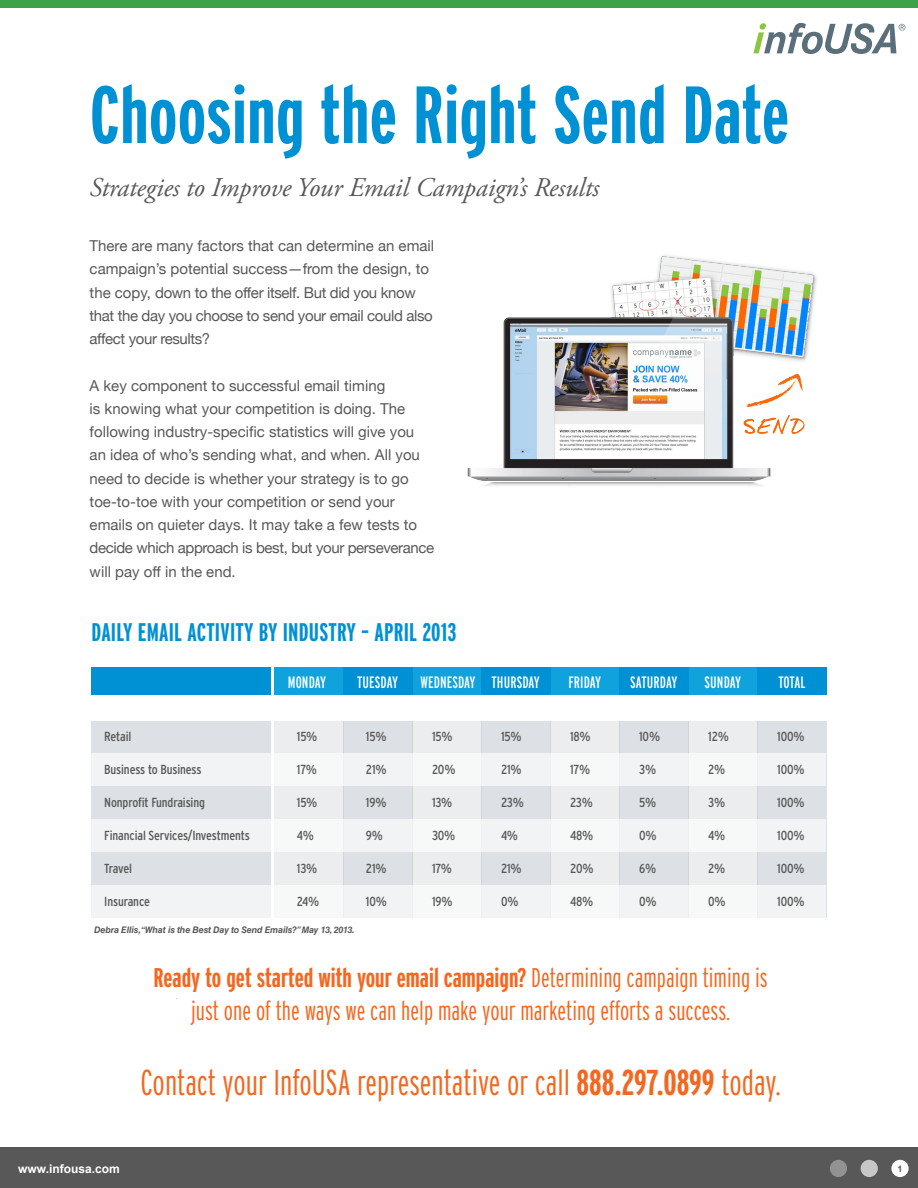
<style>
.page{position:relative;width:918px;height:1188px;background:#fff}
.page>*{position:absolute;margin:0;border:0;box-sizing:border-box;transform-origin:0 0}
.t1{font:700 extra-condensed 81px "Interstate";letter-spacing:.005em;color:#0090d4}
.t2{font:300 extra-condensed 36px "Interstate";color:#f36821}
.t3{font:300 extra-condensed 27px/33px "Interstate";color:#f36821;text-align:center}
.t4{font:italic 27px "Adobe Garamond Pro";letter-spacing:-.005em;color:#585858}
.t5{font:700 extra-condensed 25.5px "Interstate";letter-spacing:.01em;color:#0090d4}
.t6{font:extra-condensed 16.5px "Interstate";letter-spacing:.005em;color:#fff}
.t7{font:15px/23.2px "Helvetica Neue";color:#585858}
.t8{font:15px/23.2px "Helvetica Neue";letter-spacing:-.02em;color:#585858}
.t9{font:condensed 13.05px "Interstate";letter-spacing:-.01em;color:#585858}
.t10{font:700 12px "Arial";color:#fff}
.t11{font:italic 700 9px "Helvetica LT Std";letter-spacing:-.015em;color:#585858}
.t12{font:700 9px "Arial";color:#585858}
.s1{font-weight:700}
</style>
<div class="page">
<svg style="left:753px;top:23px;width:152px;height:31px"></svg>
<div style="left:92px;top:721px;width:179px;height:197px;background:#dde0e4"></div>
<div style="left:92px;top:668px;width:179px;height:27px;background:#0090d4"></div>
<div style="left:274px;top:721px;width:69px;height:197px;background:#ecedef"></div>
<div style="left:274px;top:668px;width:69px;height:27px;background:#0fa2dc"></div>
<div style="left:550px;top:721px;width:69px;height:197px;background:#ecedef"></div>
<div style="left:550px;top:668px;width:69px;height:27px;background:#0fa2dc"></div>
<div style="left:412px;top:721px;width:69px;height:197px;background:#ecedef"></div>
<div style="left:412px;top:668px;width:69px;height:27px;background:#0fa2dc"></div>
<div style="left:688px;top:721px;width:69px;height:197px;background:#ecedef"></div>
<div style="left:688px;top:668px;width:69px;height:27px;background:#0fa2dc"></div>
<div style="left:343px;top:721px;width:69px;height:197px;background:#dde0e4"></div>
<div style="left:343px;top:668px;width:69px;height:27px;background:#0090d4"></div>
<div style="left:619px;top:721px;width:69px;height:197px;background:#dde0e4"></div>
<div style="left:619px;top:668px;width:69px;height:27px;background:#0090d4"></div>
<div style="left:481px;top:721px;width:69px;height:197px;background:#dde0e4"></div>
<div style="left:481px;top:668px;width:69px;height:27px;background:#0090d4"></div>
<div style="left:757px;top:721px;width:69px;height:197px;background:#dde0e4"></div>
<div style="left:757px;top:668px;width:69px;height:27px;background:#0090d4"></div>
<div style="left:92px;top:819px;width:734px;height:33px;background:#f2f3f4"></div>
<div style="left:92px;top:753px;width:734px;height:33px;background:#f2f3f4"></div>
<div style="left:92px;top:885px;width:734px;height:33px;background:#f2f3f4"></div>
<div style="left:94px;top:1146px;width:373px;height:33px;background:#585858"></div>
<img style="left:467px;top:255px;width:350px;height:231px">
<div style="left:0;top:1148px;width:918px;height:40px;background:#585858"></div>
<div style="left:830px;top:1160px;width:17px;height:17px;background:#929292;border-radius:50%"></div>
<div style="left:861px;top:1160px;width:17px;height:17px;background:#c7c7c7;border-radius:50%"></div>
<div style="left:891px;top:1160px;width:18px;height:17px;background:#fff;border-radius:50%"></div>
<div style="left:0;top:0;width:918px;height:7px;background:#3ba247"></div>
<p class="t1" style="left:90px;top:70px;width:701px">Choosing the Right Send Date</p>
<p class="t4" style="left:90px;top:172px;width:511px">Strategies to Improve Your Email Campaign’s Results</p>
<p class="t8" style="left:90px;top:235px;width:346px">There are many factors that can determine an email campaign’s potential success—from the design, to the copy, down to the offer itself. But did you know that the day you choose to send your email could also affect your results?</p>
<p class="t7" style="left:90px;top:374px;width:346px">A key component to successful email timing<br>is knowing what your competition is doing. The following industry-specific statistics will give you an idea of who’s sending what, and when. All you need to decide is whether your strategy is to go toe-to-toe with your competition or send your emails on quieter days. It may take a few tests to decide which approach is best, but your perseverance will pay off in the end.</p>
<p class="t5" style="left:92px;top:618px;width:366px">DAILY EMAIL ACTIVITY BY INDUSTRY – APRIL 2013</p>
<p class="t6" style="left:288px;top:673px;width:40px">MONDAY</p>
<p class="t6" style="left:357px;top:673px;width:42px">TUESDAY</p>
<p class="t6" style="left:421px;top:673px;width:57px">WEDNESDAY</p>
<p class="t6" style="left:492px;top:673px;width:50px">THURSDAY</p>
<p class="t6" style="left:568px;top:673px;width:34px">FRIDAY</p>
<p class="t6" style="left:630px;top:673px;width:48px">SATURDAY</p>
<p class="t6" style="left:705px;top:673px;width:38px">SUNDAY</p>
<p class="t6" style="left:778px;top:673px;width:29px">TOTAL</p>
<p class="t9" style="left:104px;top:730px;width:29px">Retail</p>
<p class="t9" style="left:104px;top:763px;width:99px">Business to Business</p>
<p class="t9" style="left:104px;top:796px;width:102px">Nonprofit Fundraising</p>
<p class="t9" style="left:104px;top:829px;width:147px">Financial Services/Investments</p>
<p class="t9" style="left:104px;top:862px;width:29px">Travel</p>
<p class="t9" style="left:104px;top:895px;width:47px">Insurance</p>
<p class="t9" style="left:297px;top:730px;width:22px">15%</p>
<p class="t9" style="left:297px;top:763px;width:22px">17%</p>
<p class="t9" style="left:297px;top:796px;width:22px">15%</p>
<p class="t9" style="left:297px;top:829px;width:19px">4%</p>
<p class="t9" style="left:297px;top:862px;width:22px">13%</p>
<p class="t9" style="left:297px;top:895px;width:24px">24%</p>
<p class="t11" style="left:94px;top:925px;width:262px">Debra Ellis,“What is the Best Day to Send Emails?” May 13, 2013.</p>
<p class="t9" style="left:366px;top:730px;width:22px">15%</p>
<p class="t9" style="left:366px;top:763px;width:22px">21%</p>
<p class="t9" style="left:366px;top:796px;width:22px">19%</p>
<p class="t9" style="left:366px;top:829px;width:19px">9%</p>
<p class="t9" style="left:366px;top:862px;width:22px">21%</p>
<p class="t9" style="left:366px;top:895px;width:23px">10%</p>
<p class="t9" style="left:432px;top:730px;width:22px">15%</p>
<p class="t9" style="left:432px;top:763px;width:25px">20%</p>
<p class="t9" style="left:432px;top:796px;width:22px">13%</p>
<p class="t9" style="left:432px;top:829px;width:25px">30%</p>
<p class="t9" style="left:432px;top:862px;width:22px">17%</p>
<p class="t9" style="left:432px;top:895px;width:22px">19%</p>
<p class="t9" style="left:501px;top:730px;width:22px">15%</p>
<p class="t9" style="left:501px;top:763px;width:22px">21%</p>
<p class="t9" style="left:501px;top:796px;width:24px">23%</p>
<p class="t9" style="left:501px;top:829px;width:19px">4%</p>
<p class="t9" style="left:501px;top:862px;width:22px">21%</p>
<p class="t9" style="left:501px;top:895px;width:19px">0%</p>
<p class="t9" style="left:570px;top:730px;width:22px">18%</p>
<p class="t9" style="left:570px;top:763px;width:22px">17%</p>
<p class="t9" style="left:570px;top:796px;width:24px">23%</p>
<p class="t9" style="left:570px;top:829px;width:25px">48%</p>
<p class="t9" style="left:570px;top:862px;width:25px">20%</p>
<p class="t9" style="left:570px;top:895px;width:25px">48%</p>
<p class="t9" style="left:639px;top:730px;width:23px">10%</p>
<p class="t9" style="left:639px;top:763px;width:19px">3%</p>
<p class="t9" style="left:639px;top:796px;width:19px">5%</p>
<p class="t9" style="left:639px;top:829px;width:19px">0%</p>
<p class="t9" style="left:639px;top:862px;width:19px">6%</p>
<p class="t9" style="left:639px;top:895px;width:19px">0%</p>
<p class="t9" style="left:708px;top:730px;width:22px">12%</p>
<p class="t9" style="left:708px;top:763px;width:19px">2%</p>
<p class="t9" style="left:708px;top:796px;width:19px">3%</p>
<p class="t9" style="left:708px;top:829px;width:19px">4%</p>
<p class="t9" style="left:708px;top:862px;width:19px">2%</p>
<p class="t9" style="left:708px;top:895px;width:19px">0%</p>
<p class="t9" style="left:777px;top:730px;width:29px">100%</p>
<p class="t9" style="left:777px;top:763px;width:29px">100%</p>
<p class="t9" style="left:777px;top:796px;width:29px">100%</p>
<p class="t9" style="left:777px;top:829px;width:29px">100%</p>
<p class="t9" style="left:777px;top:862px;width:29px">100%</p>
<p class="t9" style="left:777px;top:895px;width:29px">100%</p>
<p class="t3" style="left:153px;top:961px;width:616px"><span class="s1">Ready to get started with your email campaign?</span> Determining campaign timing is just one of the ways we can help make your marketing efforts a success.</p>
<p class="t2" style="left:140px;top:1062px;width:642px">Contact your InfoUSA representative or call <span class="s1">888.297.0899</span> today.</p>
<p class="t10" style="left:18px;top:1161px;width:103px">www.infousa.com</p>
<p class="t12" style="left:898px;top:1163px;width:7px">1</p>
</div>
